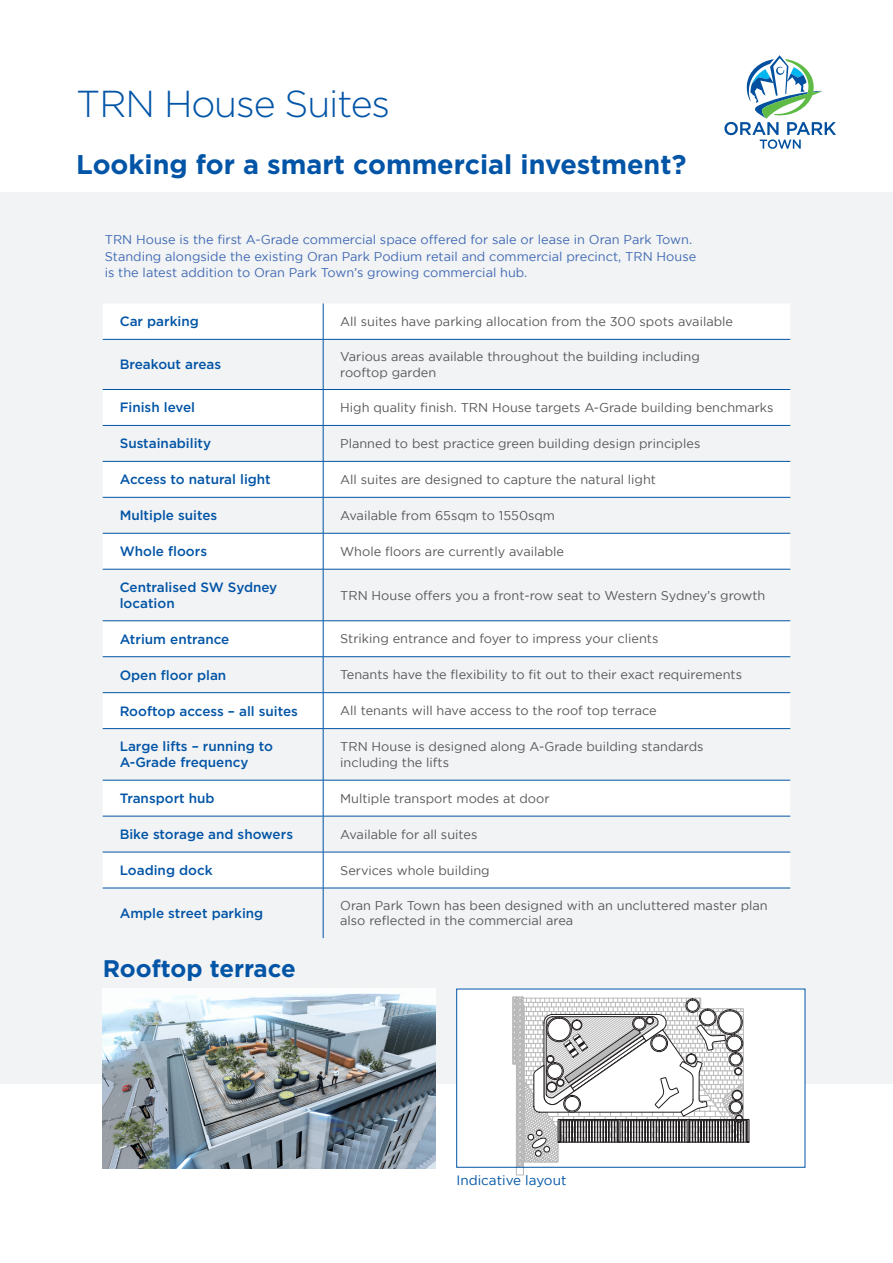
<style>
.page{position:relative;width:893px;height:1263px;background:#fff}
.page>*{position:absolute;margin:0;border:0;box-sizing:border-box;transform-origin:0 0}
.t1{font:300 37.5px "Gotham Pro";letter-spacing:-.03em;color:#0154a6}
.t2{font:700 27px "Gotham Pro";color:#0154a6}
.t3{font:700 24px "Gotham Pro";color:#0154a6}
.t4{font:500 13.5px/16.2px "Gotham Pro";color:#0154a6}
.t5{font:13.5px "Gotham";color:#0154a6}
.t6{font:12.75px "Gotham";color:#57585a}
.t7{font:12.75px/16.5px "Gotham";color:#406ab4}
</style>
<div class="page">
<div style="left:0;top:192px;width:893px;height:892px;background:#f2f3f4"></div>
<svg style="left:724px;top:55px;width:112px;height:94px"></svg>
<svg style="left:103px;top:303px;width:687px;height:585px"></svg>
<hr style="left:323px;top:303px;width:1px;height:36px;background:#0154a6">
<hr style="left:103px;top:339px;width:220px;height:1px;background:#0154a6">
<hr style="left:323px;top:339px;width:467px;height:1px;background:#0154a6">
<hr style="left:323px;top:340px;width:1px;height:49px;background:#0154a6">
<hr style="left:323px;top:390px;width:1px;height:35px;background:#0154a6">
<hr style="left:103px;top:425px;width:220px;height:1px;background:#0154a6">
<hr style="left:323px;top:425px;width:467px;height:1px;background:#0154a6">
<hr style="left:323px;top:426px;width:1px;height:35px;background:#0154a6">
<hr style="left:323px;top:462px;width:1px;height:35px;background:#0154a6">
<hr style="left:103px;top:497px;width:220px;height:1px;background:#0154a6">
<hr style="left:323px;top:497px;width:467px;height:1px;background:#0154a6">
<hr style="left:323px;top:497px;width:1px;height:36px;background:#0154a6">
<hr style="left:323px;top:533px;width:1px;height:36px;background:#0154a6">
<hr style="left:103px;top:569px;width:220px;height:1px;background:#0154a6">
<hr style="left:323px;top:569px;width:467px;height:1px;background:#0154a6">
<hr style="left:323px;top:569px;width:1px;height:52px;background:#0154a6">
<hr style="left:323px;top:621px;width:1px;height:35px;background:#0154a6">
<hr style="left:103px;top:656px;width:220px;height:1px;background:#0154a6">
<hr style="left:323px;top:656px;width:467px;height:1px;background:#0154a6">
<hr style="left:323px;top:657px;width:1px;height:35px;background:#0154a6">
<hr style="left:323px;top:693px;width:1px;height:35px;background:#0154a6">
<hr style="left:103px;top:728px;width:220px;height:1px;background:#0154a6">
<hr style="left:323px;top:728px;width:467px;height:1px;background:#0154a6">
<hr style="left:323px;top:729px;width:1px;height:51px;background:#0154a6">
<hr style="left:323px;top:780px;width:1px;height:36px;background:#0154a6">
<hr style="left:103px;top:816px;width:220px;height:1px;background:#0154a6">
<hr style="left:323px;top:816px;width:467px;height:1px;background:#0154a6">
<hr style="left:323px;top:816px;width:1px;height:36px;background:#0154a6">
<hr style="left:323px;top:852px;width:1px;height:36px;background:#0154a6">
<hr style="left:103px;top:888px;width:220px;height:1px;background:#0154a6">
<hr style="left:323px;top:888px;width:467px;height:1px;background:#0154a6">
<hr style="left:323px;top:888px;width:1px;height:50px;background:#0154a6">
<hr style="left:103px;top:389px;width:220px;height:1px;background:#0154a6">
<hr style="left:323px;top:389px;width:467px;height:1px;background:#0154a6">
<hr style="left:103px;top:461px;width:220px;height:1px;background:#0154a6">
<hr style="left:323px;top:461px;width:467px;height:1px;background:#0154a6">
<hr style="left:103px;top:533px;width:220px;height:1px;background:#0154a6">
<hr style="left:323px;top:533px;width:467px;height:1px;background:#0154a6">
<hr style="left:103px;top:620px;width:220px;height:1px;background:#0154a6">
<hr style="left:323px;top:620px;width:467px;height:1px;background:#0154a6">
<hr style="left:103px;top:692px;width:220px;height:1px;background:#0154a6">
<hr style="left:323px;top:692px;width:467px;height:1px;background:#0154a6">
<hr style="left:103px;top:780px;width:220px;height:1px;background:#0154a6">
<hr style="left:323px;top:780px;width:467px;height:1px;background:#0154a6">
<hr style="left:103px;top:852px;width:220px;height:1px;background:#0154a6">
<hr style="left:323px;top:852px;width:467px;height:1px;background:#0154a6">
<img style="left:103px;top:989px;width:332px;height:179px">
<div style="left:457px;top:989px;width:348px;height:178px;background:#fff"></div>
<svg style="left:513px;top:997px;width:236px;height:178px"></svg>
<p class="t1" style="left:76px;top:84px;width:315px">TRN House Suites</p>
<p class="t2" style="left:76px;top:149px;width:612px">Looking for a smart commercial investment?</p>
<p class="t7" style="left:105px;top:231px;width:593px">TRN House is the first A-Grade commercial space offered for sale or lease in Oran Park Town.<br>Standing alongside the existing Oran Park Podium retail and commercial precinct, TRN House is the latest addition to Oran Park Town’s growing commercial hub.</p>
<p class="t4" style="left:120px;top:313px;width:81px">Car parking</p>
<p class="t6" style="left:340px;top:314px;width:394px">All suites have parking allocation from the 300 spots available</p>
<p class="t4" style="left:120px;top:356px;width:103px">Breakout areas</p>
<p class="t6" style="left:340px;top:350px;width:361px">Various areas available throughout the building including</p>
<p class="t6" style="left:340px;top:365px;width:98px">rooftop garden</p>
<p class="t4" style="left:120px;top:399px;width:77px">Finish level</p>
<p class="t6" style="left:340px;top:401px;width:435px">High quality finish. TRN House targets A-Grade building benchmarks</p>
<p class="t4" style="left:120px;top:435px;width:93px">Sustainability</p>
<p class="t6" style="left:340px;top:436px;width:362px">Planned to best practice green building design principles</p>
<p class="t4" style="left:120px;top:471px;width:153px">Access to natural light</p>
<p class="t6" style="left:340px;top:472px;width:317px">All suites are designed to capture the natural light</p>
<p class="t4" style="left:120px;top:507px;width:99px">Multiple suites</p>
<p class="t6" style="left:340px;top:508px;width:216px">Available from 65sqm to 1550sqm</p>
<p class="t4" style="left:120px;top:543px;width:89px">Whole floors</p>
<p class="t6" style="left:340px;top:544px;width:226px">Whole floors are currently available</p>
<p class="t4" style="left:120px;top:579px;width:159px">Centralised SW Sydney location</p>
<p class="t6" style="left:340px;top:588px;width:427px">TRN House offers you a front-row seat to Western Sydney’s growth</p>
<p class="t4" style="left:120px;top:630px;width:111px">Atrium entrance</p>
<p class="t6" style="left:340px;top:632px;width:320px">Striking entrance and foyer to impress your clients</p>
<p class="t4" style="left:120px;top:666px;width:108px">Open floor plan</p>
<p class="t6" style="left:340px;top:668px;width:403px">Tenants have the flexibility to fit out to their exact requirements</p>
<p class="t4" style="left:120px;top:702px;width:180px">Rooftop access – all suites</p>
<p class="t6" style="left:340px;top:704px;width:318px">All tenants will have access to the roof top terrace</p>
<p class="t4" style="left:120px;top:738px;width:155px">Large lifts – running to<br>A-Grade frequency</p>
<p class="t6" style="left:340px;top:740px;width:365px">TRN House is designed along A-Grade building standards</p>
<p class="t6" style="left:340px;top:755px;width:110px">including the lifts</p>
<p class="t4" style="left:120px;top:790px;width:96px">Transport hub</p>
<p class="t6" style="left:340px;top:791px;width:211px">Multiple transport modes at door</p>
<p class="t4" style="left:120px;top:826px;width:175px">Bike storage and showers</p>
<p class="t6" style="left:340px;top:827px;width:139px">Available for all suites</p>
<p class="t4" style="left:120px;top:862px;width:94px">Loading dock</p>
<p class="t6" style="left:340px;top:863px;width:151px">Services whole building</p>
<p class="t4" style="left:120px;top:905px;width:145px">Ample street parking</p>
<p class="t6" style="left:340px;top:898px;width:429px">Oran Park Town has been designed with an uncluttered master plan</p>
<p class="t6" style="left:340px;top:914px;width:235px">also reflected in the commercial area</p>
<p class="t3" style="left:103px;top:955px;width:195px">Rooftop terrace</p>
<p class="t5" style="left:456px;top:1173px;width:111px">Indicative layout</p>
</div>
